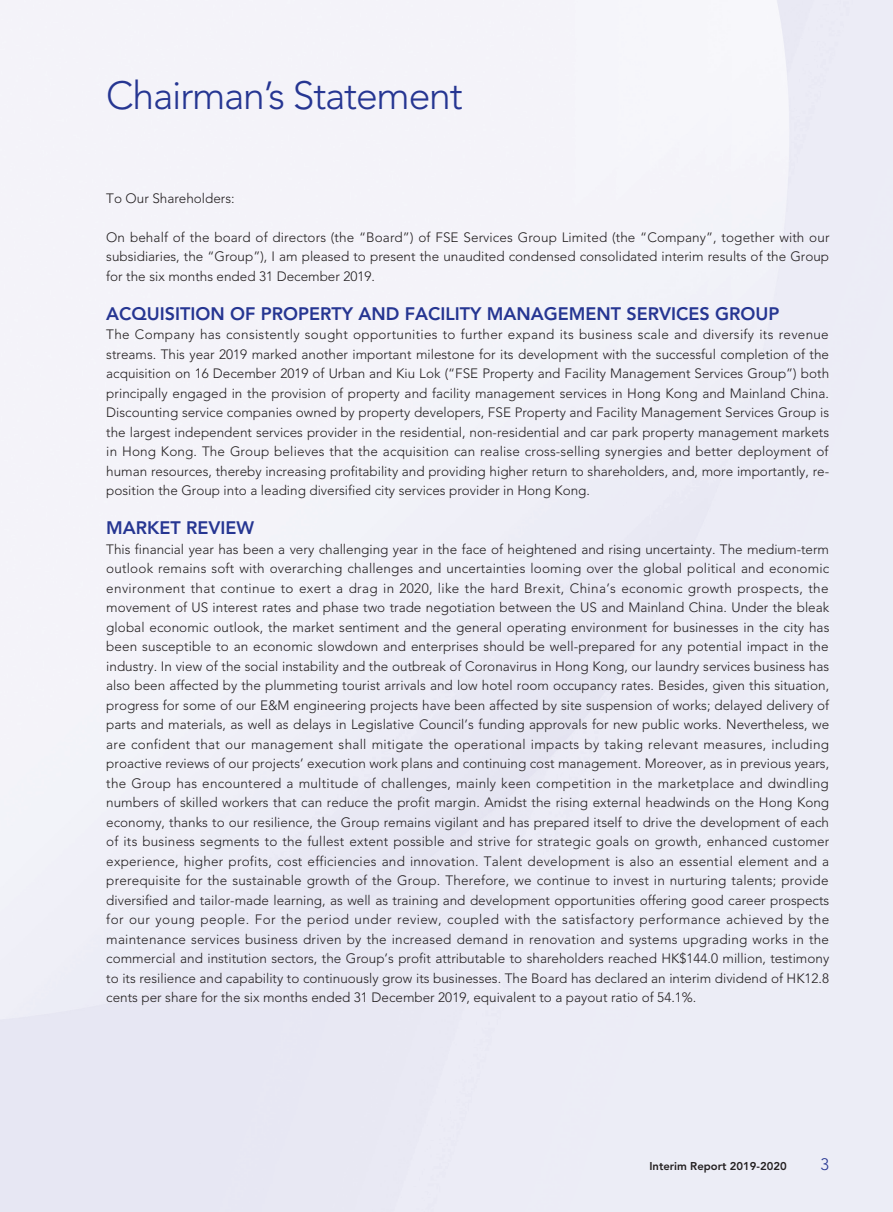
<style>
.page{position:relative;width:893px;height:1212px;background:#fff}
.page>*{position:absolute;margin:0;border:0;box-sizing:border-box;transform-origin:0 0}
.t1{font:300 39px "Avenir LT Std";letter-spacing:-.03em;color:#263692}
.t2{font:800 18px "Avenir LT Std";color:#263692}
.t3{font:300 16.5px "Avenir LT Std";color:#263692}
.t4{font:300 13.5px/19.5px "Avenir LT Std";color:#231f20;text-align:justify}
.t5{font:800 11.25px "Avenir LT Std";color:#231f20}
</style>
<div class="page">
<h1 class="t1" style="left:106px;top:73px;width:358px">Chairman’s Statement</h1>
<p class="t4" style="left:106px;top:188px;width:130px">To Our Shareholders:</p>
<p class="t4" style="left:106px;top:227px;width:725px">On behalf of the board of directors (the “Board”) of FSE Services Group Limited (the “Company”, together with our subsidiaries, the “Group”), I am pleased to present the unaudited condensed consolidated interim results of the Group for the six months ended 31 December 2019.</p>
<h2 class="t2" style="left:106px;top:303px;width:675px">ACQUISITION OF PROPERTY AND FACILITY MANAGEMENT SERVICES GROUP</h2>
<p class="t4" style="left:106px;top:325px;width:724px">The Company has consistently sought opportunities to further expand its business scale and diversify its revenue streams. This year 2019 marked another important milestone for its development with the successful completion of the acquisition on 16 December 2019 of Urban and Kiu Lok (“FSE Property and Facility Management Services Group”) both principally engaged in the provision of property and facility management services in Hong Kong and Mainland China.<br>Discounting service companies owned by property developers, FSE Property and Facility Management Services Group is the largest independent services provider in the residential, non-residential and car park property management markets in Hong Kong. The Group believes that the acquisition can realise cross-selling synergies and better deployment of human resources, thereby increasing profitability and providing higher return to shareholders, and, more importantly, re&shy;position the Group into a leading diversified city services provider in Hong Kong.</p>
<h2 class="t2" style="left:106px;top:517px;width:149px">MARKET REVIEW</h2>
<p class="t4" style="left:106px;top:539px;width:725px">This financial year has been a very challenging year in the face of heightened and rising uncertainty. The medium-term outlook remains soft with overarching challenges and uncertainties looming over the global political and economic environment that continue to exert a drag in 2020, like the hard Brexit, China’s economic growth prospects, the movement of US interest rates and phase two trade negotiation between the US and Mainland China. Under the bleak global economic outlook, the market sentiment and the general operating environment for businesses in the city has been susceptible to an economic slowdown and enterprises should be well-prepared for any potential impact in the industry. In view of the social instability and the outbreak of Coronavirus in Hong Kong, our laundry services business has also been affected by the plummeting tourist arrivals and low hotel room occupancy rates. Besides, given this situation, progress for some of our E&amp;M engineering projects have been affected by site suspension of works; delayed delivery of parts and materials, as well as delays in Legislative Council’s funding approvals for new public works. Nevertheless, we are confident that our management shall mitigate the operational impacts by taking relevant measures, including proactive reviews of our projects’ execution work plans and continuing cost management. Moreover, as in previous years, the Group has encountered a multitude of challenges, mainly keen competition in the marketplace and dwindling numbers of skilled workers that can reduce the profit margin. Amidst the rising external headwinds on the Hong Kong economy, thanks to our resilience, the Group remains vigilant and has prepared itself to drive the development of each of its business segments to the fullest extent possible and strive for strategic goals on growth, enhanced customer experience, higher profits, cost efficiencies and innovation. Talent development is also an essential element and a prerequisite for the sustainable growth of the Group. Therefore, we continue to invest in nurturing talents; provide diversified and tailor-made learning, as well as training and development opportunities offering good career prospects for our young people. For the period under review, coupled with the satisfactory performance achieved by the maintenance services business driven by the increased demand in renovation and systems upgrading works in the commercial and institution sectors, the Group’s profit attributable to shareholders reached HK$144.0 million, testimony to its resilience and capability to continuously grow its businesses. The Board has declared an interim dividend of HK12.8 cents per share for the six months ended 31 December 2019, equivalent to a payout ratio of 54.1%.</p>
<p class="t5" style="left:649px;top:1160px;width:139px">Interim Report 2019-2020</p>
<p class="t3" style="left:821px;top:1155px;width:10px">3</p>
</div>
